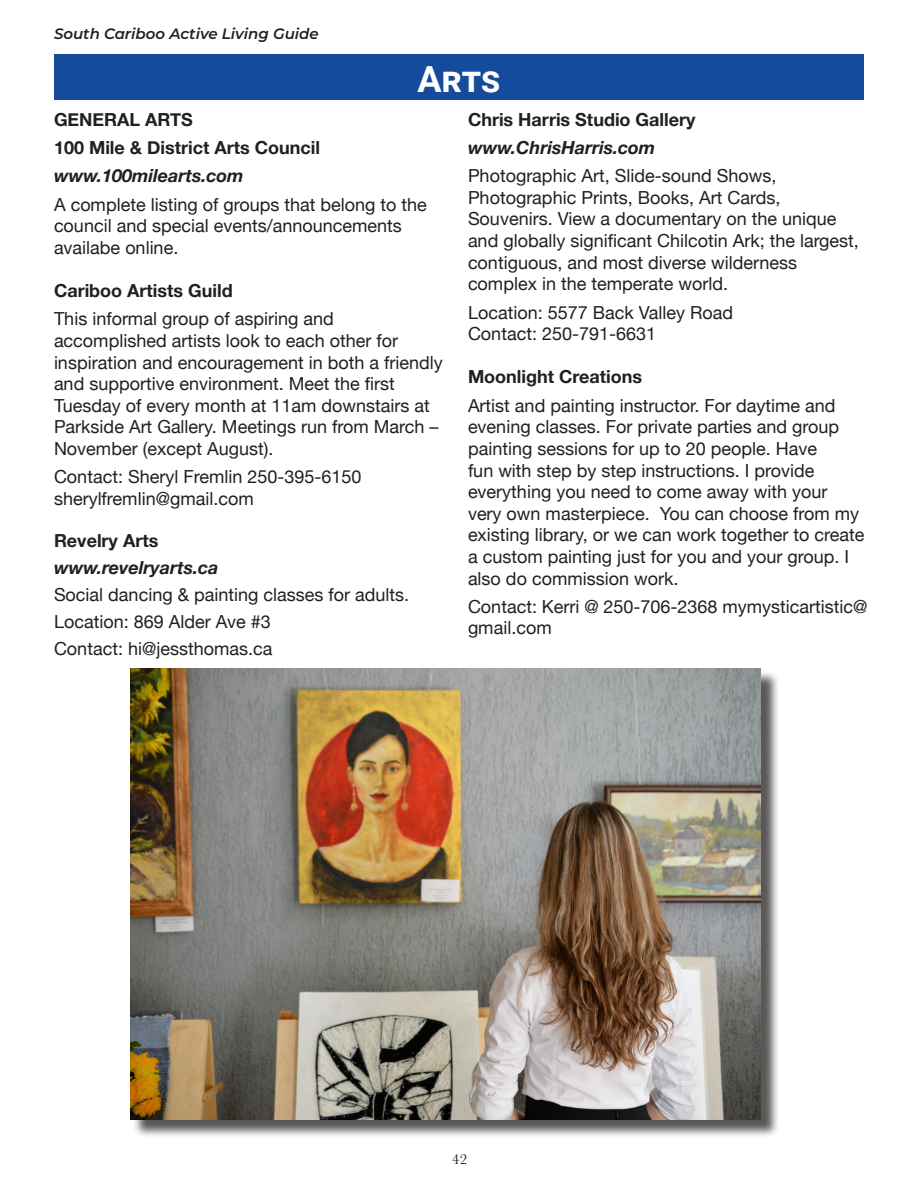
<style>
.page{position:relative;width:918px;height:1188px;background:#fff}
.page>*{position:absolute;margin:0;border:0;box-sizing:border-box;transform-origin:0 0}
.t1{font:700 36px "Roboto";color:#fff}
.t2{font:18px/21.6px "Helvetica Neue";color:#231f20}
.t3{font:700 18px "Helvetica Neue";color:#231f20}
.t4{font:italic 700 18px "Helvetica Neue";color:#231f20}
.t5{font:italic 600 15px "Montserrat";color:#231f20}
.t6{font:15px "Baskerville";color:#231f20}
</style>
<div class="page">
<div style="left:54px;top:54px;width:810px;height:45px;background:#144c9b"></div>
<div style="left:132px;top:670px;width:647px;height:469px;background:#231f20;opacity:.75"></div>
<img style="left:130px;top:668px;width:631px;height:452px">
<p class="t5" style="left:54px;top:23px;width:266px">South Cariboo Active Living Guide</p>
<p class="t1" style="left:418px;top:54px;width:84px">Arts</p>
<p class="t3" style="left:54px;top:105px;width:141px">GENERAL ARTS</p>
<p class="t3" style="left:54px;top:133px;width:268px">100 Mile &amp; District Arts Council</p>
<p class="t4" style="left:54px;top:162px;width:191px">www.100milearts.com</p>
<p class="t2" style="left:54px;top:194px;width:374px">A complete listing of groups that belong to the council and special events/announcements availabe online.</p>
<p class="t3" style="left:54px;top:276px;width:180px">Cariboo Artists Guild</p>
<p class="t2" style="left:54px;top:309px;width:390px">This informal group of aspiring and accomplished artists look to each other for inspiration and encouragement in both a friendly and supportive environment. Meet the first Tuesday of every month at 11am downstairs at Parkside Art Gallery. Meetings run from March – November (except August).</p>
<p class="t2" style="left:54px;top:467px;width:309px">Contact: Sheryl Fremlin 250-395-6150</p>
<p class="t2" style="left:54px;top:489px;width:201px">sherylfremlin@gmail.com</p>
<p class="t3" style="left:54px;top:526px;width:106px">Revelry Arts</p>
<p class="t4" style="left:54px;top:553px;width:166px">www.revelryarts.ca</p>
<p class="t2" style="left:54px;top:585px;width:357px">Social dancing &amp; painting classes for adults.</p>
<p class="t2" style="left:54px;top:612px;width:218px">Location: 869 Alder Ave #3</p>
<p class="t2" style="left:54px;top:639px;width:220px">Contact: hi@jessthomas.ca</p>
<p class="t3" style="left:468px;top:105px;width:229px">Chris Harris Studio Gallery</p>
<p class="t4" style="left:468px;top:133px;width:189px">www.ChrisHarris.com</p>
<p class="t2" style="left:468px;top:166px;width:392px">Photographic Art, Slide-sound Shows, Photographic Prints, Books, Art Cards, Souvenirs. View a documentary on the unique and globally significant Chilcotin Ark; the largest, contiguous, and most diverse wilderness complex in the temperate world.</p>
<p class="t2" style="left:468px;top:302px;width:267px">Location: 5577 Back Valley Road</p>
<p class="t2" style="left:468px;top:324px;width:190px">Contact: 250-791-6631</p>
<p class="t3" style="left:468px;top:363px;width:176px">Moonlight Creations</p>
<p class="t2" style="left:468px;top:396px;width:398px">Artist and painting instructor. For daytime and evening classes. For private parties and group painting sessions for up to 20 people. Have<br>fun with step by step instructions. I provide everything you need to come away with your very own masterpiece. You can choose from my existing library, or we can work together to create a custom painting just for you and your group. I also do commission work.</p>
<p class="t2" style="left:468px;top:597px;width:401px">Contact: Kerri @ 250-706-2368 mymysticartistic@ gmail.com</p>
<p class="t6" style="left:452px;top:1149px;width:16px">42</p>
</div>
